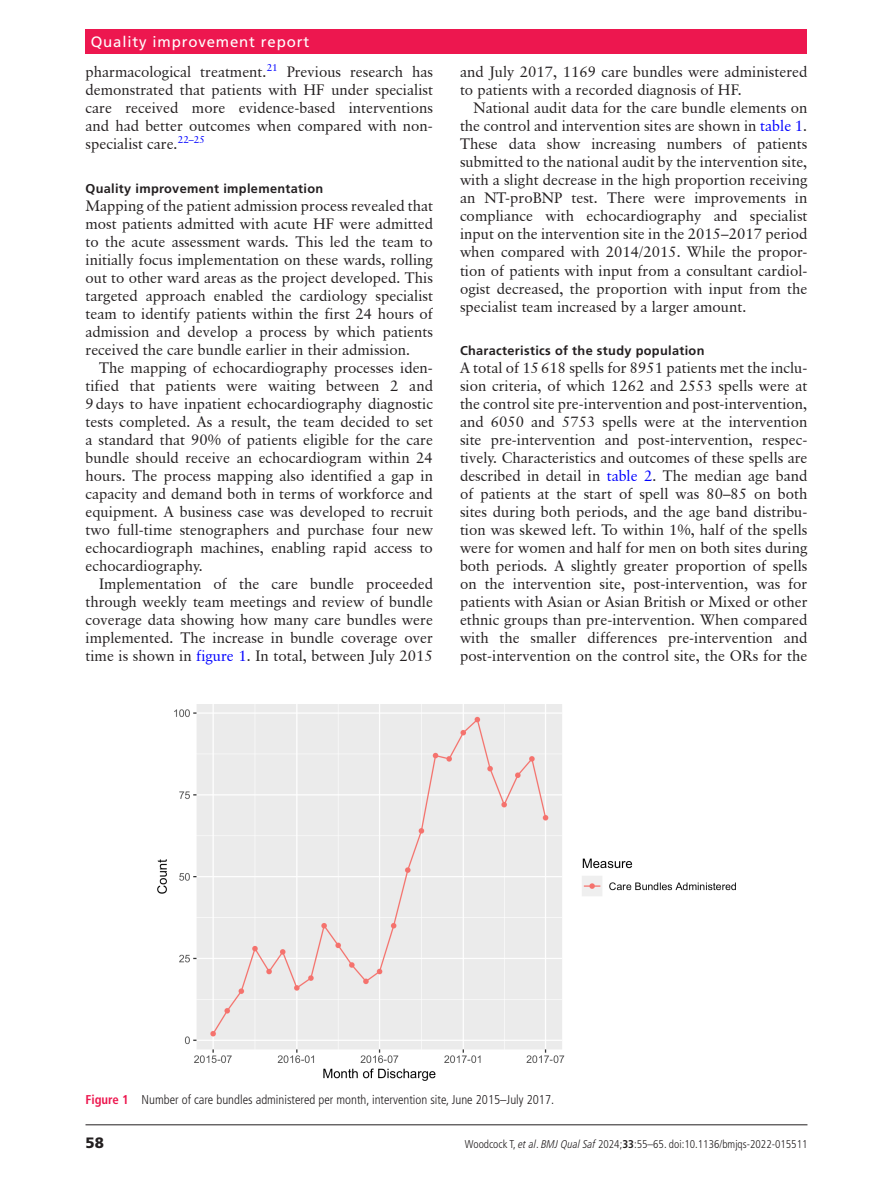
<style>
.page{position:relative;width:893px;height:1191px;background:#fff}
.page>*{position:absolute;margin:0;border:0;box-sizing:border-box;transform-origin:0 0}
.t1{font:15px/18px "Classical Garamond BT";color:#231f20;text-align:justify}
.t2{font:15px "Frutiger LT Std";letter-spacing:.055em;color:#fff}
.t3{font:900 15px "Frutiger LT Std";color:#231f20}
.t4{font:300 condensed 12.75px "Frutiger LT Pro";color:#231f20}
.t5{font:700 12.75px "Frutiger LT Std";letter-spacing:.025em;color:#231f20}
.t6{font:300 condensed 11.25px "Frutiger LT Pro";color:#231f20}
.t7{font:9.9px "Classical Garamond BT";color:#00f}
.s1{color:#00f}
.s2{font-weight:700;color:#ed174f}
.s3{font-style:italic}
.s4{font-weight:700}
</style>
<div class="page">
<hr style="left:86px;top:1124px;width:721px;height:1px;background:#231f20">
<div style="left:86px;top:30px;width:721px;height:24px;background:#ed174f"></div>
<img style="left:158px;top:704px;width:577px;height:376px">
<p class="t2" style="left:91px;top:33px;width:220px">Quality improvement report</p>
<p class="t1" style="left:86px;top:63px;width:183px">pharmacological treatment.</p>
<p class="t7" style="left:267px;top:61px;width:13px">21</p>
<p class="t1" style="left:85px;top:63px;width:349px;text-indent:201px">Previous research has demonstrated that patients with HF under specialist care received more evidence-based interventions and had better outcomes when compared with non&shy;specialist care.</p>
<p class="t7" style="left:178px;top:133px;width:29px">22–25</p>
<p class="t5" style="left:86px;top:181px;width:239px">Quality improvement implementation</p>
<p class="t1" style="left:86px;top:197px;width:349px">Mapping of the patient admission process revealed that most patients admitted with acute HF were admitted to the acute assessment wards. This led the team to initially focus implementation on these wards, rolling out to other ward areas as the project developed. This targeted approach enabled the cardiology specialist team to identify patients within the first 24 hours of admission and develop a process by which patients received the care bundle earlier in their admission.</p>
<p class="t1" style="left:86px;top:359px;width:349px;text-indent:14px">The mapping of echocardiography processes iden&shy;tified that patients were waiting between 2 and 9days to have inpatient echocardiography diagnostic tests completed. As a result, the team decided to set a standard that 90% of patients eligible for the care bundle should receive an echocardiogram within 24 hours. The process mapping also identified a gap in capacity and demand both in terms of workforce and equipment. A business case was developed to recruit two full-time stenographers and purchase four new echocardiograph machines, enabling rapid access to echocardiography.</p>
<p class="t1" style="left:86px;top:575px;width:349px;text-indent:14px">Implementation of the care bundle proceeded through weekly team meetings and review of bundle coverage data showing how many care bundles were implemented. The increase in bundle coverage over time is shown in <span class="s1">figure 1</span>. In total, between July 2015</p>
<p class="t1" style="left:460px;top:63px;width:349px">and July 2017, 1169 care bundles were administered to patients with a recorded diagnosis of HF.</p>
<p class="t1" style="left:460px;top:99px;width:349px;text-indent:14px">National audit data for the care bundle elements on the control and intervention sites are shown in <span class="s1">table 1</span>.<br>These data show increasing numbers of patients submitted to the national audit by the intervention site, with a slight decrease in the high proportion receiving an NT-proBNP test. There were improvements in compliance with echocardiography and specialist input on the intervention site in the 2015–2017 period when compared with 2014/2015. While the propor&shy;tion of patients with input from a consultant cardiol&shy;ogist decreased, the proportion with input from the specialist team increased by a larger amount.</p>
<p class="t5" style="left:460px;top:343px;width:246px">Characteristics of the study population</p>
<p class="t1" style="left:460px;top:359px;width:349px">A total of 15618 spells for 8951 patients met the inclu&shy;sion criteria, of which 1262 and 2553 spells were at the control site pre-intervention and post-intervention, and 6050 and 5753 spells were at the intervention site pre-intervention and post-intervention, respec&shy;tively. Characteristics and outcomes of these spells are described in detail in <span class="s1">table 2</span>. The median age band of patients at the start of spell was 80–85 on both sites during both periods, and the age band distribu&shy;tion was skewed left. To within 1%, half of the spells were for women and half for men on both sites during both periods. A slightly greater proportion of spells on the intervention site, post-intervention, was for patients with Asian or Asian British or Mixed or other ethnic groups than pre-intervention. When compared with the smaller differences pre-intervention and post-intervention on the control site, the ORs for the</p>
<p class="t4" style="left:86px;top:1092px;width:470px"><span class="s2">Figure 1</span> Number of care bundles administered per month, intervention site, June 2015–July 2017.</p>
<p class="t3" style="left:86px;top:1133px;width:20px">58</p>
<p class="t6" style="left:465px;top:1137px;width:344px">Woodcock T, <span class="s3">et al</span>. <span class="s3">BMJ Qual Saf</span> 2024;<span class="s4">33</span>:55–65. doi:10.1136/bmjqs-2022-015511</p>
</div>
